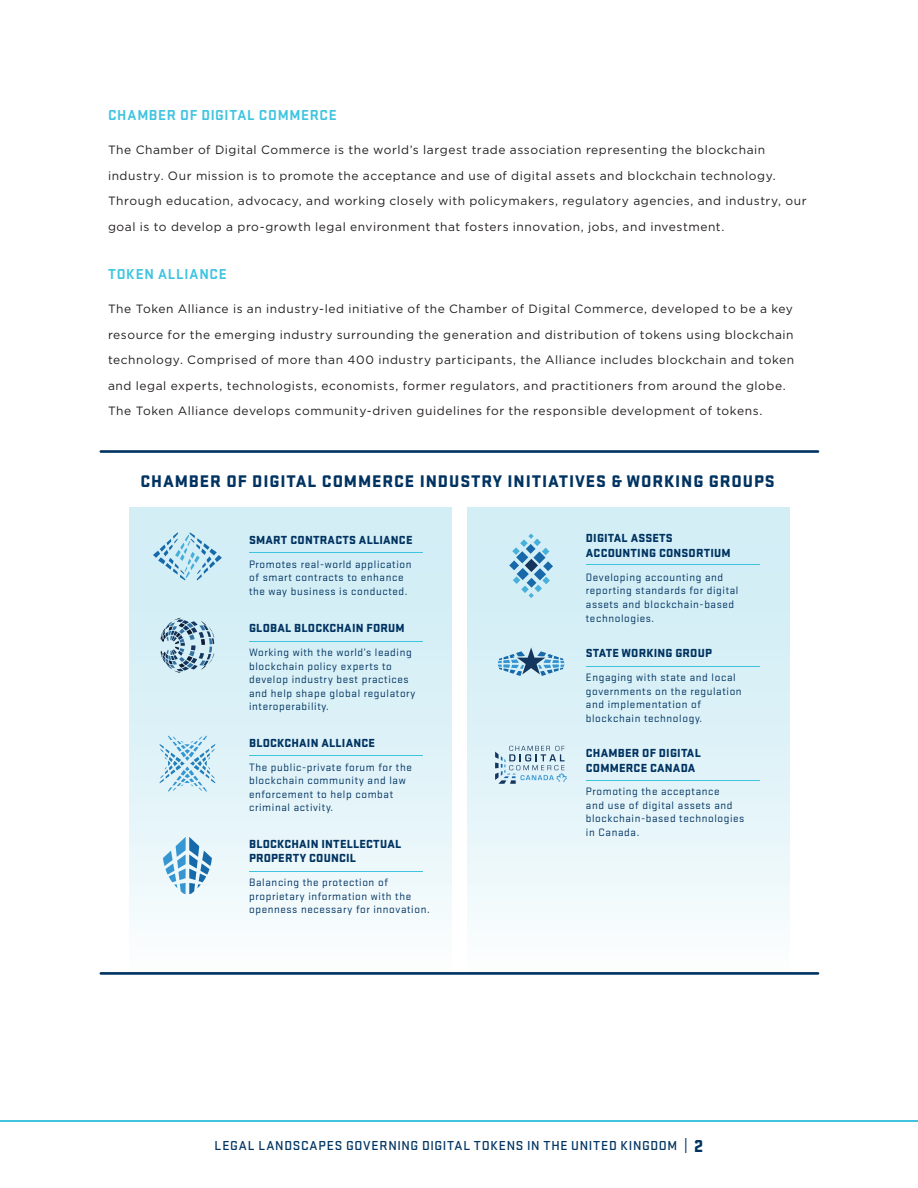
<style>
.page{position:relative;width:918px;height:1188px;background:#fff}
.page>*{position:absolute;margin:0;border:0;box-sizing:border-box;transform-origin:0 0}
.t1{font:900 17.55px "Stratum 1";letter-spacing:.05em;color:#003361}
.Subhead{font:700 15px "Stratum 1";letter-spacing:.04em;color:#3fc4e0}
.t2{font:500 13.5px "Stratum 1";letter-spacing:.05em;color:#003361}
.t3{font:900 12.15px/14.5px "Stratum 1";letter-spacing:.015em;color:#003361}
.Body{font:12px/25.5px "Gotham";letter-spacing:.045em;color:#231f20}
.t4{font:11.1px/13.5px "Stratum 1";letter-spacing:.055em;color:#003361}
.s1{font-weight:700;font-size:15px}
.s2{font-weight:900;font-size:18px}
</style>
<div class="page">
<hr style="left:0;top:1120px;width:918px;height:2px;background:#3fc4e0">
<svg style="left:498px;top:647px;width:66px;height:29px;background:#96bdd4"></svg>
<svg style="left:163px;top:837px;width:49px;height:57px;background:#a7cde5"></svg>
<svg style="left:509px;top:534px;width:44px;height:64px;background:#9fcbe1"></svg>
<svg style="left:160px;top:618px;width:54px;height:55px;background:#9ebbcb"></svg>
<svg style="left:153px;top:532px;width:69px;height:48px;background:#b6dbeb"></svg>
<svg style="left:160px;top:736px;width:55px;height:56px;background:#bde"></svg>
<hr style="left:100px;top:450px;width:719px;height:3px;background:#003361">
<hr style="left:100px;top:972px;width:719px;height:3px;background:#003361">
<svg style="left:495px;top:746px;width:72px;height:38px;background:#bcd5e2"></svg>
<hr style="left:249px;top:552px;width:174px;height:1px;background:#3fc4e0">
<hr style="left:586px;top:564px;width:174px;height:1px;background:#3fc4e0">
<hr style="left:586px;top:666px;width:174px;height:1px;background:#3fc4e0">
<hr style="left:586px;top:780px;width:174px;height:1px;background:#3fc4e0">
<hr style="left:249px;top:641px;width:174px;height:1px;background:#3fc4e0">
<hr style="left:249px;top:755px;width:174px;height:1px;background:#3fc4e0">
<hr style="left:249px;top:871px;width:174px;height:1px;background:#3fc4e0">
<p class="Subhead" style="left:108px;top:104px;width:230px">CHAMBER OF DIGITAL COMMERCE</p>
<p class="Body" style="left:108px;top:137px;width:700px">The Chamber of Digital Commerce is the world’s largest trade association representing the blockchain industry. Our mission is to promote the acceptance and use of digital assets and blockchain technology.<br>Through education, advocacy, and working closely with policymakers, regulatory agencies, and industry, our goal is to develop a pro-growth legal environment that fosters innovation, jobs, and investment.</p>
<p class="Subhead" style="left:108px;top:263px;width:120px">TOKEN ALLIANCE</p>
<p class="Body" style="left:108px;top:296px;width:688px">The Token Alliance is an industry-led initiative of the Chamber of Digital Commerce, developed to be a key resource for the emerging industry surrounding the generation and distribution of tokens using blockchain technology. Comprised of more than 400 industry participants, the Alliance includes blockchain and token and legal experts, technologists, economists, former regulators, and practitioners from around the globe.<br>The Token Alliance develops community-driven guidelines for the responsible development of tokens.</p>
<p class="t1" style="left:140px;top:468px;width:636px">CHAMBER OF DIGITAL COMMERCE INDUSTRY INITIATIVES &amp; WORKING GROUPS</p>
<p class="t3" style="left:249px;top:532px;width:165px">SMART CONTRACTS ALLIANCE</p>
<p class="t4" style="left:249px;top:557px;width:164px">Promotes real-world application of smart contracts to enhance the way business is conducted.</p>
<p class="t3" style="left:249px;top:620px;width:157px">GLOBAL BLOCKCHAIN FORUM</p>
<p class="t4" style="left:249px;top:645px;width:168px">Working with the world’s leading blockchain policy experts to develop industry best practices and help shape global regulatory interoperability.</p>
<p class="t3" style="left:249px;top:735px;width:127px">BLOCKCHAIN ALLIANCE</p>
<p class="t4" style="left:249px;top:760px;width:164px">The public-private forum for the blockchain community and law enforcement to help combat criminal activity.</p>
<p class="t3" style="left:249px;top:836px;width:154px">BLOCKCHAIN INTELLECTUAL<br>PROPERTY COUNCIL</p>
<p class="t4" style="left:249px;top:875px;width:182px">Balancing the protection of proprietary information with the openness necessary for innovation.</p>
<p class="t3" style="left:586px;top:530px;width:146px">DIGITAL ASSETS<br>ACCOUNTING CONSORTIUM</p>
<p class="t4" style="left:586px;top:570px;width:154px">Developing accounting and reporting standards for digital assets and blockchain-based technologies.</p>
<p class="t3" style="left:586px;top:645px;width:128px">STATE WORKING GROUP</p>
<p class="t4" style="left:586px;top:670px;width:157px">Engaging with state and local governments on the regulation and implementation of blockchain technology.</p>
<p class="t3" style="left:586px;top:745px;width:117px">CHAMBER OF DIGITAL<br>COMMERCE CANADA</p>
<p class="t4" style="left:586px;top:784px;width:160px">Promoting the acceptance<br>and use of digital assets and blockchain-based technologies in Canada.</p>
<p class="t2" style="left:215px;top:1136px;width:490px">LEGAL LANDSCAPES GOVERNING DIGITAL TOKENS IN THE UNITED KINGDOM <span class="s1">|</span> <span class="s2">2</span></p>
</div>
